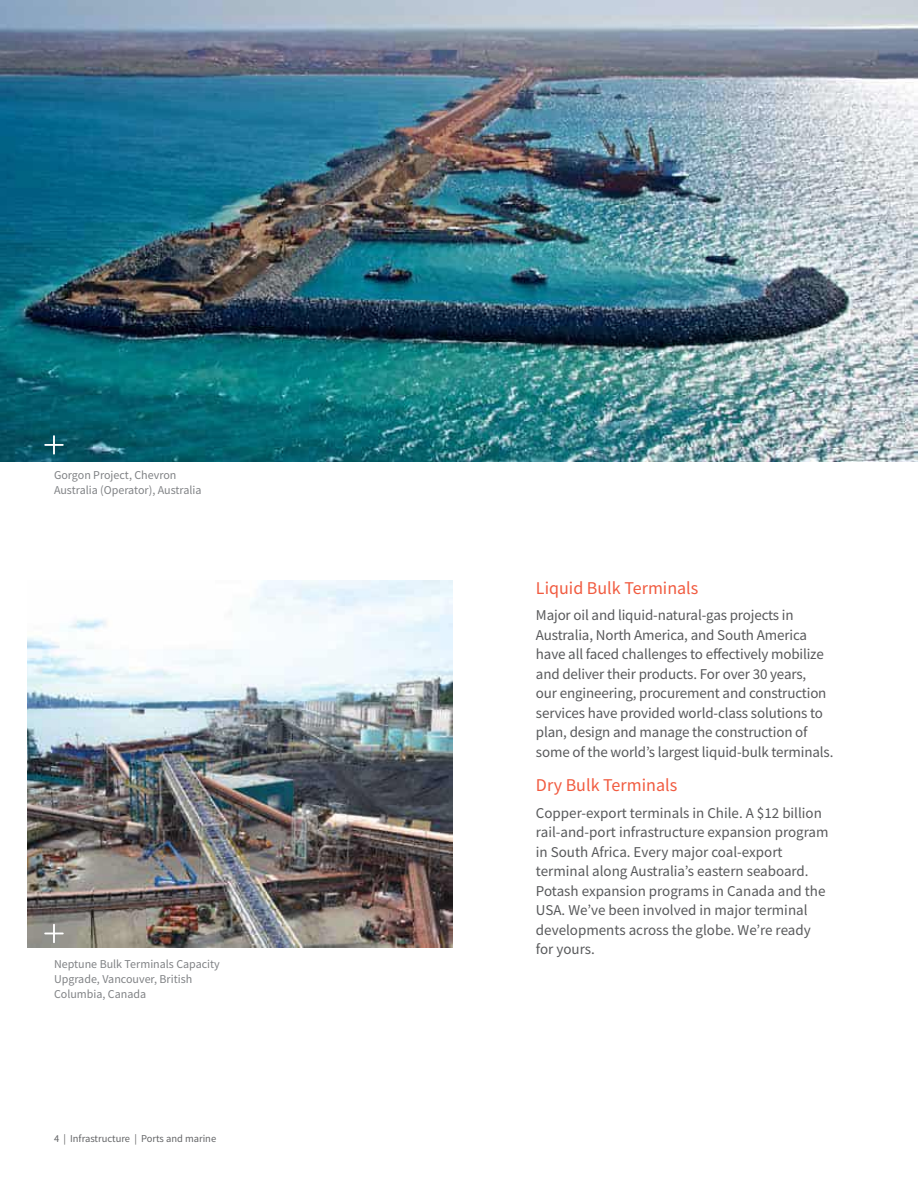
<style>
.page{position:relative;width:918px;height:1188px;background:#fff}
.page>*{position:absolute;margin:0;border:0;box-sizing:border-box;transform-origin:0 0}
.t1{font:18px "Source Sans Pro";color:#f15b40}
.t2{font:15px/19.5px "Source Sans Pro";letter-spacing:-.01em;color:#58595b}
.t3{font:12px/15px "Source Sans Pro";color:#808285}
.t4{font:10.5px "Source Sans Pro";color:#636466}
</style>
<div class="page">
<img style="left:0;top:0;width:918px;height:461px">
<img style="left:27px;top:580px;width:425px;height:368px">
<svg style="left:44px;top:924px;width:20px;height:19px"></svg>
<svg style="left:44px;top:435px;width:20px;height:20px"></svg>
<p class="t3" style="left:54px;top:467px;width:149px">Gorgon Project, Chevron<br>Australia (Operator), Australia</p>
<p class="t3" style="left:54px;top:957px;width:167px">Neptune Bulk Terminals Capacity<br>Upgrade, Vancouver, British<br>Columbia, Canada</p>
<p class="t4" style="left:54px;top:1132px;width:164px">4 | Infrastructure | Ports and marine</p>
<p class="t1" style="left:536px;top:577px;width:164px">Liquid Bulk Terminals</p>
<p class="t2" style="left:536px;top:605px;width:299px">Major oil and liquid-natural-gas projects in Australia, North America, and South America have all faced challenges to effectively mobilize and deliver their products. For over 30 years,<br>our engineering, procurement and construction services have provided world-class solutions to plan, design and manage the construction of some of the world’s largest liquid-bulk terminals.</p>
<p class="t1" style="left:536px;top:774px;width:143px">Dry Bulk Terminals</p>
<p class="t2" style="left:536px;top:803px;width:294px">Copper-export terminals in Chile. A $12 billion rail-and-port infrastructure expansion program in South Africa. Every major coal-export terminal along Australia’s eastern seaboard.<br>Potash expansion programs in Canada and the USA. We’ve been involved in major terminal developments across the globe. We’re ready for yours.</p>
</div>
